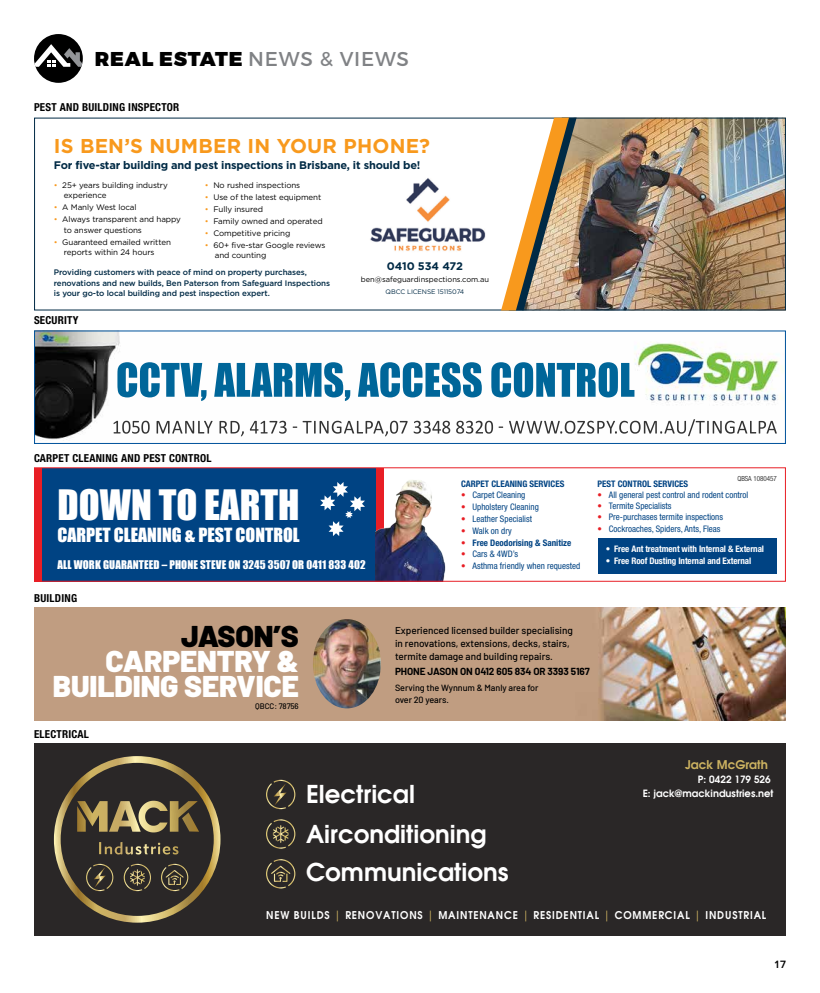
<style>
.page{position:relative;width:820px;height:993px;background:#fff}
.page>*{position:absolute;margin:0;border:0;box-sizing:border-box;transform-origin:0 0}
.t1{font:38.5px "Impact";color:#fff}
.t2{font:900 30px/25px "Barlow";letter-spacing:-.005em;color:#fff;text-align:right}
.t3{font:900 30px "Barlow";letter-spacing:-.02em;color:#000}
.t4{font:600 24.5px/39.1px "Avant Garde";color:#fff}
.t5{font:700 20px "Gotham HTF";letter-spacing:.01em;color:#f8991d}
.t6{font:900 20px "Montserrat";letter-spacing:.04em;color:#000}
.t7{font:17.9px "Impact";color:#fff}
.t8{font:600 12px "Avant Garde";color:#cdb361}
.t9{font:700 condensed 11px "Helvetica Neue";letter-spacing:.02em;color:#000}
.t10{font:700 11px "Gotham HTF";letter-spacing:-.015em;color:#002a45}
.t11{font:11px "Impact";letter-spacing:.01em;color:#fff}
.t12{font:600 11px "Proxima Nova";color:#000}
.t13{font:600 10.7px "Avant Garde";letter-spacing:.08em;color:#fff;scale:.93 1}
.t14{font:500 10px/13px "Barlow";letter-spacing:-.005em;color:#000}
.t15{font:600 10px/14px "Avant Garde";color:#fff;text-align:right}
.t16{font:700 10px "Barlow";letter-spacing:-.005em;color:#000}
.t17{font:condensed 9px "Helvetica Neue";color:#004383}
.t18{font:700 condensed 9px "Helvetica Neue";letter-spacing:-.01em;color:#fff}
.t19{font:700 condensed 9px "Helvetica Neue";color:#004383}
.t20{font:500 9px/12px "Barlow";letter-spacing:-.005em;color:#000}
.t21{font:8px/10.5px "Gotham HTF";letter-spacing:-.01em;color:#000}
.t22{font:500 8px/10.5px "Gotham HTF";letter-spacing:-.01em;color:#002a45}
.t23{font:500 8px "Barlow";letter-spacing:-.005em;color:#000}
.t24{font:7.5px "Gotham HTF";letter-spacing:-.005em;color:#000}
.t25{font:300 condensed 7px "Helvetica Neue";color:#000}
.t26{font:6.5px "Gotham HTF";letter-spacing:-.005em;color:#002a45}
.s1{font-weight:400;color:#808285}
.s2{color:#f8991d}
.s3{color:#e81e25}
.s4{font-weight:400;color:#e81e25}
.s5{font-weight:400;color:#cdb361}
</style>
<div class="page">
<div style="left:34px;top:743px;width:751px;height:192px;background:#2a2727"></div>
<svg style="left:266px;top:779px;width:29px;height:29px"></svg>
<svg style="left:266px;top:819px;width:29px;height:29px"></svg>
<svg style="left:266px;top:859px;width:29px;height:29px"></svg>
<svg style="left:54px;top:756px;width:166px;height:166px"></svg>
<img style="left:36px;top:332px;width:746px;height:108px">
<div style="left:34px;top:330px;width:751px;height:114px;border:1px solid #00529b"></div>
<img style="left:34px;top:607px;width:751px;height:113px">
<img style="left:313px;top:619px;width:68px;height:89px">
<div style="left:42px;top:467px;width:334px;height:114px;background:#004383"></div>
<div style="left:598px;top:538px;width:179px;height:35px;background:#004383"></div>
<svg style="left:376px;top:467px;width:7px;height:114px"></svg>
<div style="left:34px;top:467px;width:8px;height:114px;background:#e81e25"></div>
<img style="left:376px;top:472px;width:70px;height:107px">
<svg style="left:320px;top:482px;width:45px;height:54px"></svg>
<img style="left:576px;top:119px;width:207px;height:189px">
<img style="left:370px;top:178px;width:116px;height:73px">
<svg style="left:501px;top:117px;width:75px;height:193px"></svg>
<div style="left:34px;top:34px;width:49px;height:49px;background:#000;border-radius:50%"></div>
<svg style="left:34px;top:44px;width:49px;height:23px"></svg>
<h3 class="t6" style="left:95px;top:46px;width:315px">REAL ESTATE <span class="s1">NEWS &amp; VIEWS</span></h3>
<h3 class="t9" style="left:34px;top:100px;width:147px">PEST AND BUILDING INSPECTOR</h3>
<h3 class="t5" style="left:54px;top:134px;width:377px">IS BEN’S NUMBER IN YOUR PHONE?</h3>
<h3 class="t10" style="left:54px;top:159px;width:368px">For five-star building and pest inspections in Brisbane, it should be!</h3>
<p class="t21" style="left:64px;top:180px;width:105px;text-indent:-10px"><span class="s2">•</span> 25+ years building industry experience</p>
<p class="t21" style="left:54px;top:202px;width:84px"><span class="s2">•</span> A Manly West local</p>
<p class="t21" style="left:64px;top:214px;width:118px;text-indent:-10px"><span class="s2">•</span> Always transparent and happy to answer questions</p>
<p class="t21" style="left:64px;top:236px;width:109px;text-indent:-10px"><span class="s2">•</span> Guaranteed emailed written reports within 24 hours</p>
<p class="t21" style="left:205px;top:180px;width:97px"><span class="s2">•</span> No rushed inspections</p>
<p class="t21" style="left:205px;top:191px;width:118px"><span class="s2">•</span> Use of the latest equipment</p>
<p class="t21" style="left:205px;top:203px;width:59px"><span class="s2">•</span> Fully insured</p>
<p class="t21" style="left:205px;top:215px;width:119px"><span class="s2">•</span> Family owned and operated</p>
<p class="t21" style="left:205px;top:227px;width:87px"><span class="s2">•</span> Competitive pricing</p>
<p class="t21" style="left:215px;top:239px;width:112px;text-indent:-10px"><span class="s2">•</span> 60+ five-star Google reviews and counting</p>
<p class="t22" style="left:54px;top:267px;width:277px">Providing customers with peace of mind on property purchases, renovations and new builds, Ben Paterson from Safeguard Inspections is your go-to local building and pest inspection expert.</p>
<h3 class="t10" style="left:386px;top:259px;width:78px">0410 534 472</h3>
<p class="t24" style="left:360px;top:275px;width:130px">ben@safeguardinspections.com.au</p>
<p class="t26" style="left:385px;top:287px;width:80px">QBCC LICENSE 15115074</p>
<h3 class="t9" style="left:34px;top:314px;width:46px">SECURITY</h3>
<h3 class="t9" style="left:34px;top:451px;width:179px">CARPET CLEANING AND PEST CONTROL</h3>
<h1 class="t1" style="left:57px;top:475px;width:243px">DOWN TO EARTH</h1>
<h3 class="t7" style="left:57px;top:521px;width:244px">CARPET CLEANING &amp; PEST CONTROL</h3>
<h3 class="t11" style="left:57px;top:555px;width:309px">ALL WORK GUARANTEED – PHONE STEVE ON 3245 3507 OR 0411 833 402</h3>
<h3 class="t9" style="left:34px;top:591px;width:45px">BUILDING</h3>
<p class="t19" style="left:461px;top:478px;width:105px">CARPET CLEANING SERVICES</p>
<p class="t17" style="left:461px;top:490px;width:66px"><span class="s3">•</span> Carpet Cleaning</p>
<p class="t17" style="left:461px;top:501px;width:79px"><span class="s3">•</span> Upholstery Cleaning</p>
<p class="t17" style="left:461px;top:513px;width:72px"><span class="s3">•</span> Leather Specialist</p>
<p class="t17" style="left:461px;top:525px;width:52px"><span class="s3">•</span> Walk on dry</p>
<p class="t19" style="left:461px;top:536px;width:111px"><span class="s4">•</span> Free Deodorising &amp; Sanitize</p>
<p class="t17" style="left:461px;top:548px;width:58px"><span class="s3">•</span> Cars &amp; 4WD’s</p>
<p class="t17" style="left:461px;top:560px;width:120px"><span class="s3">•</span> Asthma friendly when requested</p>
<p class="t25" style="left:737px;top:474px;width:41px">QBSA 1080457</p>
<p class="t19" style="left:597px;top:478px;width:92px">PEST CONTROL SERVICES</p>
<p class="t17" style="left:597px;top:489px;width:152px"><span class="s3">•</span> All general pest control and rodent control</p>
<p class="t17" style="left:597px;top:500px;width:75px"><span class="s3">•</span> Termite Specialists</p>
<p class="t17" style="left:597px;top:512px;width:127px"><span class="s3">•</span> Pre-purchases termite inspections</p>
<p class="t17" style="left:597px;top:523px;width:124px"><span class="s3">•</span> Cockroaches, Spiders, Ants, Fleas</p>
<p class="t18" style="left:605px;top:543px;width:160px">• Free Ant treatment with Internal &amp; External</p>
<p class="t18" style="left:605px;top:555px;width:147px">• Free Roof Dusting Internal and External</p>
<h2 class="t3" style="left:181px;top:613px;width:119px">JASON’S</h2>
<h2 class="t2" style="left:53px;top:646px;width:247px">CARPENTRY &amp;<br>BUILDING SERVICE</h2>
<h3 class="t9" style="left:34px;top:726px;width:56px">ELECTRICAL</h3>
<p class="t23" style="left:255px;top:700px;width:45px">QBCC: 78756</p>
<p class="t14" style="left:395px;top:622px;width:179px">Experienced licensed builder specialising in renovations, extensions, decks, stairs, termite damage and building repairs.</p>
<p class="t16" style="left:395px;top:664px;width:196px">PHONE JASON ON 0412 605 834 OR 3393 5167</p>
<p class="t20" style="left:395px;top:681px;width:145px">Serving the Wynnum &amp; Manly area for over 20 years.</p>
<h3 class="t4" style="left:306px;top:773px;width:204px">Electrical<br>Airconditioning<br>Communications</h3>
<h3 class="t8" style="left:685px;top:756px;width:84px">Jack McGrath</h3>
<p class="t15" style="left:642px;top:772px;width:132px">P: 0422 179 526<br>E: jack@mackindustries.net</p>
<h3 class="t13" style="left:266px;top:907px;width:539px">NEW BUILDS <span class="s5">|</span> RENOVATIONS <span class="s5">|</span> MAINTENANCE <span class="s5">|</span> RESIDENTIAL <span class="s5">|</span> COMMERCIAL <span class="s5">|</span> INDUSTRIAL</h3>
<h3 class="t12" style="left:774px;top:957px;width:13px">17</h3>
</div>
